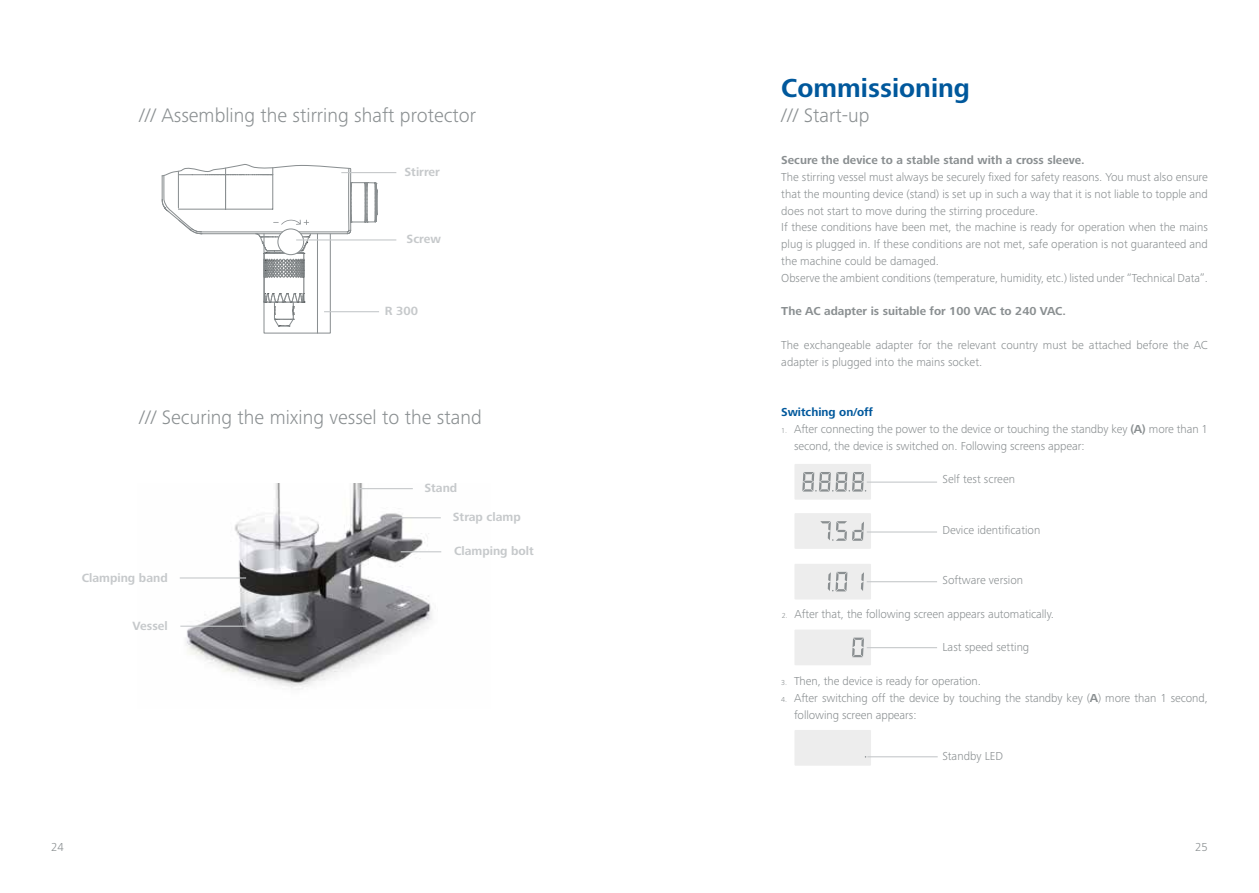
<style>
.page{position:relative;width:1259px;height:893px;background:#fff}
.page>*{position:absolute;margin:0;border:0;box-sizing:border-box;transform-origin:0 0}
.t1{font:700 27px "Frutiger Next IKA";color:#00589c}
.t2{font:300 20.25px "Frutiger Next IKA";color:#8a8f91}
.t3{font:700 12.3px "Frutiger Next IKA";color:#c6c9cb}
.t4{font:300 12px/16.8px "Frutiger Next IKA";color:#8a8f91}
.t5{font:700 12px "Frutiger Next IKA";color:#8a8f91}
.t6{font:700 12px "Frutiger Next IKA";color:#00589c}
.s1{font-size:7.5px}
.s2{font-weight:700}
</style>
<div class="page">
<svg style="left:162px;top:164px;width:216px;height:170px"></svg>
<hr style="left:341px;top:172px;width:55px;height:1px;background:#c6c9cb">
<hr style="left:296px;top:239px;width:100px;height:2px;background:#c6c9cb">
<hr style="left:324px;top:311px;width:55px;height:1px;background:#c6c9cb">
<img style="left:180px;top:483px;width:262px;height:206px">
<hr style="left:401px;top:551px;width:40px;height:1px;background:#c6c9cb">
<hr style="left:358px;top:488px;width:55px;height:1px;background:#c6c9cb">
<hr style="left:180px;top:626px;width:67px;height:1px;background:#c6c9cb">
<hr style="left:180px;top:577px;width:66px;height:1px;background:#c6c9cb">
<hr style="left:392px;top:517px;width:49px;height:1px;background:#c6c9cb">
<div style="left:794px;top:513px;width:77px;height:36px;background:#ededed"></div>
<svg style="left:820px;top:521px;width:44px;height:20px"></svg>
<div style="left:794px;top:464px;width:77px;height:36px;background:#ededed"></div>
<svg style="left:802px;top:472px;width:64px;height:20px"></svg>
<div style="left:794px;top:564px;width:77px;height:35px;background:#ededed"></div>
<svg style="left:827px;top:572px;width:37px;height:19px"></svg>
<hr style="left:866px;top:581px;width:71px;height:1px;background:#c6c9cb">
<hr style="left:866px;top:482px;width:71px;height:1px;background:#c6c9cb">
<hr style="left:866px;top:531px;width:71px;height:2px;background:#c6c9cb">
<div style="left:794px;top:630px;width:77px;height:35px;background:#ededed"></div>
<svg style="left:852px;top:638px;width:12px;height:19px"></svg>
<hr style="left:866px;top:647px;width:71px;height:1px;background:#c6c9cb">
<div style="left:794px;top:730px;width:77px;height:36px;background:#ededed"></div>
<hr style="left:867px;top:756px;width:70px;height:1px;background:#c6c9cb">
<h2 class="t2" style="left:139px;top:103px;width:339px">/// Assembling the stirring shaft protector</h2>
<p class="t3" style="left:405px;top:165px;width:37px">Stirrer</p>
<p class="t3" style="left:406px;top:232px;width:36px">Screw</p>
<p class="t3" style="left:385px;top:304px;width:35px">R 300</p>
<h2 class="t2" style="left:139px;top:406px;width:344px">/// Securing the mixing vessel to the stand</h2>
<p class="t3" style="left:424px;top:481px;width:34px">Stand</p>
<p class="t3" style="left:453px;top:509px;width:69px">Strap clamp</p>
<p class="t3" style="left:82px;top:570px;width:87px">Clamping band</p>
<p class="t3" style="left:133px;top:619px;width:37px">Vessel</p>
<p class="t3" style="left:454px;top:544px;width:81px">Clamping bolt</p>
<h1 class="t1" style="left:781px;top:73px;width:190px">Commissioning</h1>
<h2 class="t2" style="left:781px;top:103px;width:90px">/// Start-up</h2>
<p class="t5" style="left:781px;top:153px;width:305px">Secure the device to a stable stand with a cross sleeve.</p>
<p class="t4" style="left:781px;top:169px;width:428px">The stirring vessel must always be securely fixed for safety reasons. You must also ensure that the mounting device (stand) is set up in such a way that it is not liable to topple and does not start to move during the stirring procedure.<br>If these conditions have been met, the machine is ready for operation when the mains plug is plugged in. If these conditions are not met, safe operation is not guaranteed and the machine could be damaged.<br>Observe the ambient conditions (temperature, humidity, etc.) listed under “Technical Data”.</p>
<p class="t5" style="left:781px;top:305px;width:286px">The AC adapter is suitable for 100 VAC to 240 VAC.</p>
<p class="t4" style="left:781px;top:337px;width:428px">The exchangeable adapter for the relevant country must be attached before the AC adapter is plugged into the mains socket.</p>
<p class="t6" style="left:781px;top:405px;width:93px">Switching on/off</p>
<p class="t4" style="left:794px;top:421px;width:415px;text-indent:-13px"><span class="s1">1.</span> After connecting the power to the device or touching the standby key <span class="s2">(A)</span> more than 1 second, the device is switched on. Following screens appear:</p>
<p class="t4" style="left:942px;top:471px;width:74px">Self test screen</p>
<p class="t4" style="left:942px;top:521px;width:99px">Device identification</p>
<p class="t4" style="left:942px;top:572px;width:82px">Software version</p>
<p class="t4" style="left:782px;top:605px;width:274px"><span class="s1">2.</span> After that, the following screen appears automatically.</p>
<p class="t4" style="left:942px;top:639px;width:88px">Last speed setting</p>
<p class="t4" style="left:781px;top:673px;width:201px"><span class="s1">3.</span> Then, the device is ready for operation.</p>
<p class="t4" style="left:794px;top:689px;width:415px;text-indent:-13px"><span class="s1">4.</span> After switching off the device by touching the standby key (<span class="s2">A</span>) more than 1 second, following screen appears:</p>
<p class="t4" style="left:942px;top:747px;width:62px">Standby LED</p>
<p class="t4" style="left:51px;top:839px;width:14px">24</p>
<p class="t4" style="left:1195px;top:839px;width:14px">25</p>
</div>
